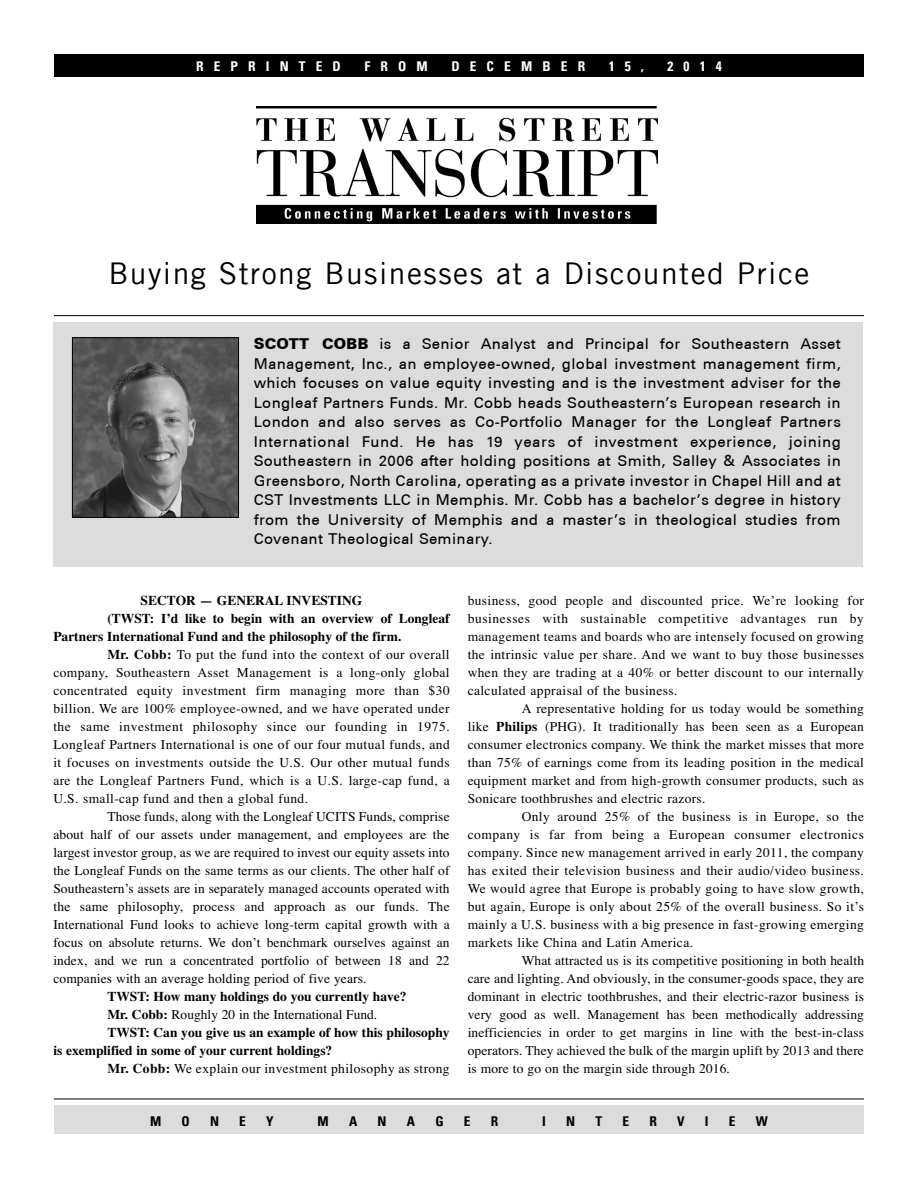
<style>
.page{position:relative;width:918px;height:1188px;background:#fff}
.page>*{position:absolute;margin:0;border:0;box-sizing:border-box;transform-origin:0 0}
.Industry{font:30px "Trade Gothic LT";letter-spacing:.05em;color:#000}
.Biography_1{font:500 15px/19.5px "Univers CE";letter-spacing:.02em;color:#000;text-align:justify}
.Body_Text{font:13.5px/18px "Times";letter-spacing:.03em;color:#000;text-align:justify}
.Body_Text-2{font:700 13.5px/18px "Times";color:#000}
.Body_Text-3{font:13.5px "Times";color:#000}
.t1{font:700 condensed 13.5px "Univers LT";letter-spacing:.75em;color:#fff}
.t2{font:700 condensed 13.5px "Univers LT";color:#000}
.s1{font-weight:900}
.s2{font-weight:700}
</style>
<div class="page">
<div style="left:53px;top:322px;width:810px;height:245px;background:#dcdcdc"></div>
<hr style="left:54px;top:315px;width:810px;height:1px;background:#000">
<div style="left:54px;top:1105px;width:810px;height:29px;background:#dcdcdc"></div>
<hr style="left:54px;top:1099px;width:810px;height:1px;background:#000">
<div style="left:54px;top:54px;width:810px;height:22px;background:#000"></div>
<img style="left:257px;top:106px;width:401px;height:118px">
<img style="left:74px;top:339px;width:163px;height:176px">
<div style="left:72px;top:337px;width:167px;height:180px;border:1px solid #000"></div>
<p class="t1" style="left:196px;top:58px;width:146px">REPRINTED</p>
<p class="t1" style="left:364px;top:58px;width:65px">FROM</p>
<p class="t1" style="left:451px;top:58px;width:135px">DECEMBER</p>
<p class="t1" style="left:609px;top:58px;width:37px">15,</p>
<p class="t1" style="left:668px;top:58px;width:56px">2014</p>
<p class="Industry" style="left:108px;top:255px;width:703px">Buying Strong Businesses at a Discounted Price</p>
<p class="Biography_1" style="left:254px;top:335px;width:589px"><span class="s1">SCOTT COBB</span> is a Senior Analyst and Principal for Southeastern Asset Management, Inc., an employee-owned, global investment management firm, which focuses on value equity investing and is the investment adviser for the Longleaf Partners Funds. Mr. Cobb heads Southeastern’s European research in London and also serves as Co-Portfolio Manager for the Longleaf Partners International Fund. He has 19 years of investment experience, joining Southeastern in 2006 after holding positions at Smith, Salley &amp; Associates in Greensboro, North Carolina, operating as a private investor in Chapel Hill and at CST Investments LLC in Memphis. Mr. Cobb has a bachelor’s degree in history from the University of Memphis and a master’s in theological studies from Covenant Theological Seminary.</p>
<p class="Body_Text-2" style="left:141px;top:592px;width:223px">SECTOR — GENERAL INVESTING</p>
<p class="Body_Text-2" style="left:53px;top:610px;width:398px;text-indent:54px">(TWST: I’d like to begin with an overview of Longleaf<br>Partners International Fund and the philosophy of the firm.</p>
<p class="Body_Text" style="left:53px;top:646px;width:398px;text-indent:54px"><span class="s2">Mr. Cobb:</span> To put the fund into the context of our overall company, Southeastern Asset Management is a long-only global concentrated equity investment firm managing more than $30 billion. We are 100% employee-owned, and we have operated under the same investment philosophy since our founding in 1975.<br>Longleaf Partners International is one of our four mutual funds, and it focuses on investments outside the U.S. Our other mutual funds are the Longleaf Partners Fund, which is a U.S. large-cap fund, a U.S. small-cap fund and then a global fund.</p>
<p class="Body_Text" style="left:53px;top:808px;width:398px;text-indent:54px">Those funds, along with the Longleaf UCITS Funds, comprise about half of our assets under management, and employees are the largest investor group, as we are required to invest our equity assets into the Longleaf Funds on the same terms as our clients. The other half of Southeastern’s assets are in separately managed accounts operated with the same philosophy, process and approach as our funds. The International Fund looks to achieve long-term capital growth with a focus on absolute returns. We don’t benchmark ourselves against an index, and we run a concentrated portfolio of between 18 and 22 companies with an average holding period of five years.</p>
<p class="Body_Text-2" style="left:107px;top:988px;width:301px">TWST: How many holdings do you currently have?</p>
<p class="Body_Text-3" style="left:107px;top:1006px;width:271px"><span class="s2">Mr. Cobb:</span> Roughly 20 in the International Fund.</p>
<p class="Body_Text-2" style="left:53px;top:1024px;width:398px;text-indent:54px">TWST: Can you give us an example of how this philosophy is exemplified in some of your current holdings?</p>
<p class="Body_Text" style="left:107px;top:1060px;width:344px"><span class="s2">Mr. Cobb:</span> We explain our investment philosophy as strong</p>
<p class="Body_Text" style="left:468px;top:592px;width:398px">business, good people and discounted price. We’re looking for businesses with sustainable competitive advantages run by management teams and boards who are intensely focused on growing the intrinsic value per share. And we want to buy those businesses when they are trading at a 40% or better discount to our internally calculated appraisal of the business.</p>
<p class="Body_Text" style="left:468px;top:700px;width:398px;text-indent:54px">A representative holding for us today would be something like <span class="s2">Philips</span> (PHG). It traditionally has been seen as a European consumer electronics company. We think the market misses that more than 75% of earnings come from its leading position in the medical equipment market and from high-growth consumer products, such as Sonicare toothbrushes and electric razors.</p>
<p class="Body_Text" style="left:468px;top:808px;width:398px;text-indent:54px">Only around 25% of the business is in Europe, so the company is far from being a European consumer electronics company. Since new management arrived in early 2011, the company has exited their television business and their audio/video business.<br>We would agree that Europe is probably going to have slow growth, but again, Europe is only about 25% of the overall business. So it’s mainly a U.S. business with a big presence in fast-growing emerging markets like China and Latin America.</p>
<p class="Body_Text" style="left:468px;top:952px;width:398px;text-indent:54px">What attracted us is its competitive positioning in both health care and lighting. And obviously, in the consumer-goods space, they are dominant in electric toothbrushes, and their electric-razor business is very good as well. Management has been methodically addressing inefficiencies in order to get margins in line with the best-in-class operators. They achieved the bulk of the margin uplift by 2013 and there is more to go on the margin side through 2016.</p>
<p class="t2" style="left:150px;top:1113px;width:13px">M</p>
<p class="t2" style="left:182px;top:1113px;width:10px">O</p>
<p class="t2" style="left:210px;top:1113px;width:11px">N</p>
<p class="t2" style="left:239px;top:1113px;width:8px">E</p>
<p class="t2" style="left:266px;top:1113px;width:9px">Y</p>
<p class="t2" style="left:318px;top:1113px;width:13px">M</p>
<p class="t2" style="left:349px;top:1113px;width:10px">A</p>
<p class="t2" style="left:378px;top:1113px;width:11px">N</p>
<p class="t2" style="left:407px;top:1113px;width:10px">A</p>
<p class="t2" style="left:435px;top:1113px;width:10px">G</p>
<p class="t2" style="left:464px;top:1113px;width:8px">E</p>
<p class="t2" style="left:491px;top:1113px;width:9px">R</p>
<p class="t2" style="left:542px;top:1113px;width:5px">I</p>
<p class="t2" style="left:566px;top:1113px;width:11px">N</p>
<p class="t2" style="left:595px;top:1113px;width:8px">T</p>
<p class="t2" style="left:622px;top:1113px;width:8px">E</p>
<p class="t2" style="left:649px;top:1113px;width:9px">R</p>
<p class="t2" style="left:677px;top:1113px;width:9px">V</p>
<p class="t2" style="left:705px;top:1113px;width:5px">I</p>
<p class="t2" style="left:729px;top:1113px;width:8px">E</p>
<p class="t2" style="left:756px;top:1113px;width:14px">W</p>
</div>
